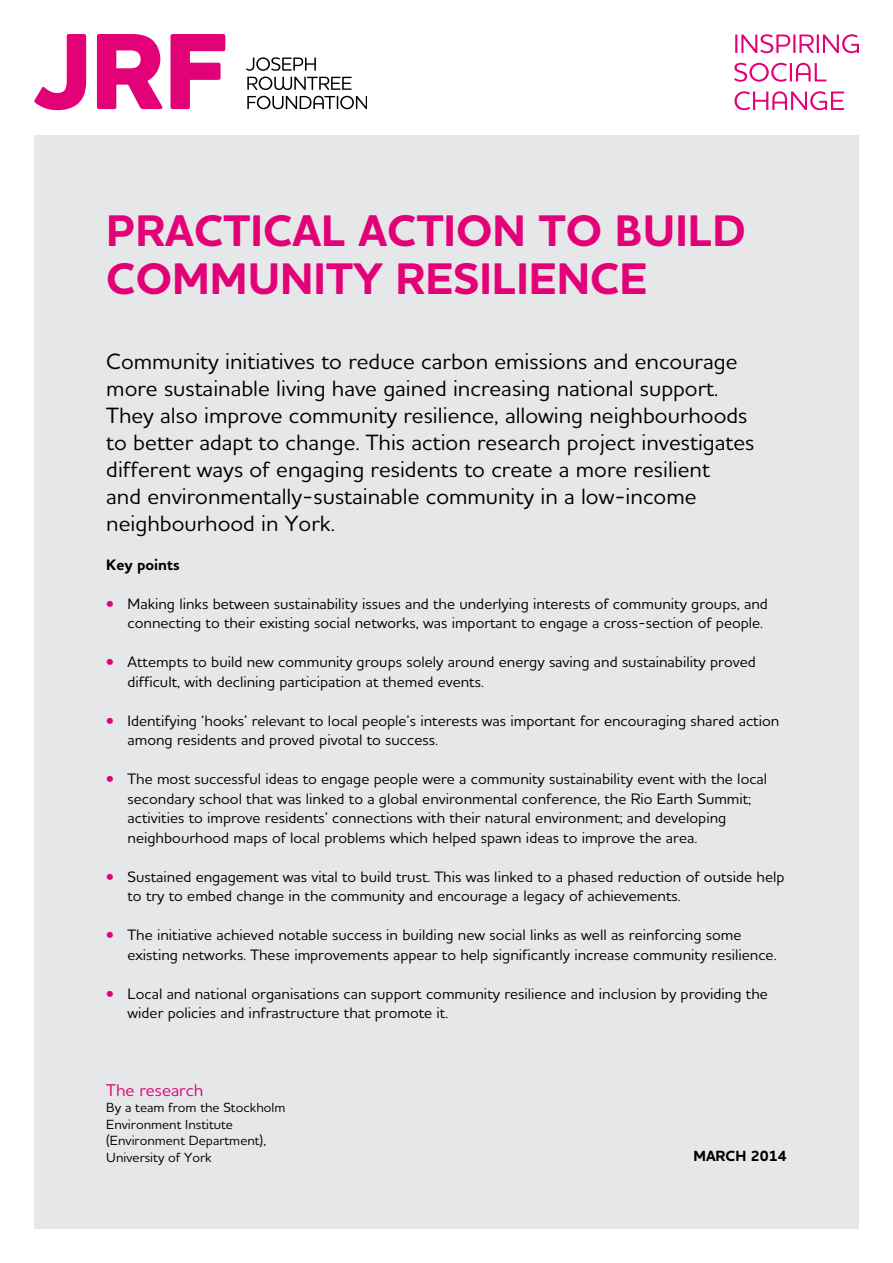
<style>
.page{position:relative;width:893px;height:1263px;background:#fff}
.page>*{position:absolute;margin:0;border:0;box-sizing:border-box;transform-origin:0 0}
.t1{font:700 45px/48px "Houschka Alt Pro";color:#e20177}
.t2{font:500 22.5px/27px "Houschka Alt Pro";color:#000}
.t3{font:500 17.25px "Houschka Alt Pro";color:#e20177}
.t4{font:500 15.3px/19.5px "Houschka Alt Pro";color:#000}
.t5{font:700 15.3px "Houschka Alt Pro";color:#000}
.t6{font:700 15px "Houschka Alt Pro";color:#000}
.t7{font:500 13.5px/16.5px "Houschka Alt Pro";color:#000}
.s1{font-weight:700;font-size:15px;color:#e20177}
</style>
<div class="page">
<div style="left:34px;top:136px;width:825px;height:1093px;background:#e6e7e8"></div>
<svg style="left:34px;top:34px;width:52px;height:76px"></svg>
<svg style="left:97px;top:34px;width:66px;height:75px"></svg>
<svg style="left:171px;top:34px;width:54px;height:75px"></svg>
<svg style="left:246px;top:57px;width:70px;height:14px"></svg>
<svg style="left:247px;top:77px;width:105px;height:13px"></svg>
<svg style="left:247px;top:96px;width:120px;height:13px"></svg>
<svg style="left:735px;top:34px;width:124px;height:19px"></svg>
<svg style="left:734px;top:63px;width:92px;height:19px"></svg>
<svg style="left:734px;top:91px;width:110px;height:19px"></svg>
<h1 class="t1" style="left:106px;top:207px;width:641px">PRACTICAL ACTION TO BUILD<br>COMMUNITY RESILIENCE</h1>
<p class="t2" style="left:106px;top:347px;width:650px">Community initiatives to reduce carbon emissions and encourage more sustainable living have gained increasing national support.<br>They also improve community resilience, allowing neighbourhoods to better adapt to change. This action research project investigates different ways of engaging residents to create a more resilient<br>and environmentally-sustainable community in a low-income neighbourhood in York.</p>
<p class="t5" style="left:106px;top:554px;width:75px">KEY POINTS</p>
<p class="t4" style="left:128px;top:593px;width:642px;text-indent:-21px"><span class="s1">•</span> Making links between sustainability issues and the underlying interests of community groups, and connecting to their existing social networks, was important to engage a cross-section of people.</p>
<p class="t4" style="left:128px;top:652px;width:630px;text-indent:-21px"><span class="s1">•</span> Attempts to build new community groups solely around energy saving and sustainability proved difficult, with declining participation at themed events.</p>
<p class="t4" style="left:128px;top:710px;width:653px;text-indent:-21px"><span class="s1">•</span> Identifying ‘hooks’ relevant to local people’s interests was important for encouraging shared action among residents and proved pivotal to success.</p>
<p class="t4" style="left:128px;top:769px;width:641px;text-indent:-21px"><span class="s1">•</span> The most successful ideas to engage people were a community sustainability event with the local secondary school that was linked to a global environmental conference, the Rio Earth Summit; activities to improve residents’ connections with their natural environment; and developing neighbourhood maps of local problems which helped spawn ideas to improve the area.</p>
<p class="t4" style="left:128px;top:866px;width:658px;text-indent:-21px"><span class="s1">•</span> Sustained engagement was vital to build trust. This was linked to a phased reduction of outside help to try to embed change in the community and encourage a legacy of achievements.</p>
<p class="t4" style="left:128px;top:925px;width:650px;text-indent:-21px"><span class="s1">•</span> The initiative achieved notable success in building new social links as well as reinforcing some existing networks. These improvements appear to help significantly increase community resilience.</p>
<p class="t4" style="left:128px;top:983px;width:642px;text-indent:-21px"><span class="s1">•</span> Local and national organisations can support community resilience and inclusion by providing the wider policies and infrastructure that promote it.</p>
<p class="t3" style="left:106px;top:1079px;width:99px">The research</p>
<p class="t7" style="left:106px;top:1099px;width:181px">By a team from the Stockholm<br>Environment Institute (Environment Department),<br>University of York</p>
<p class="t6" style="left:693px;top:1146px;width:95px">MARCH 2014</p>
</div>
